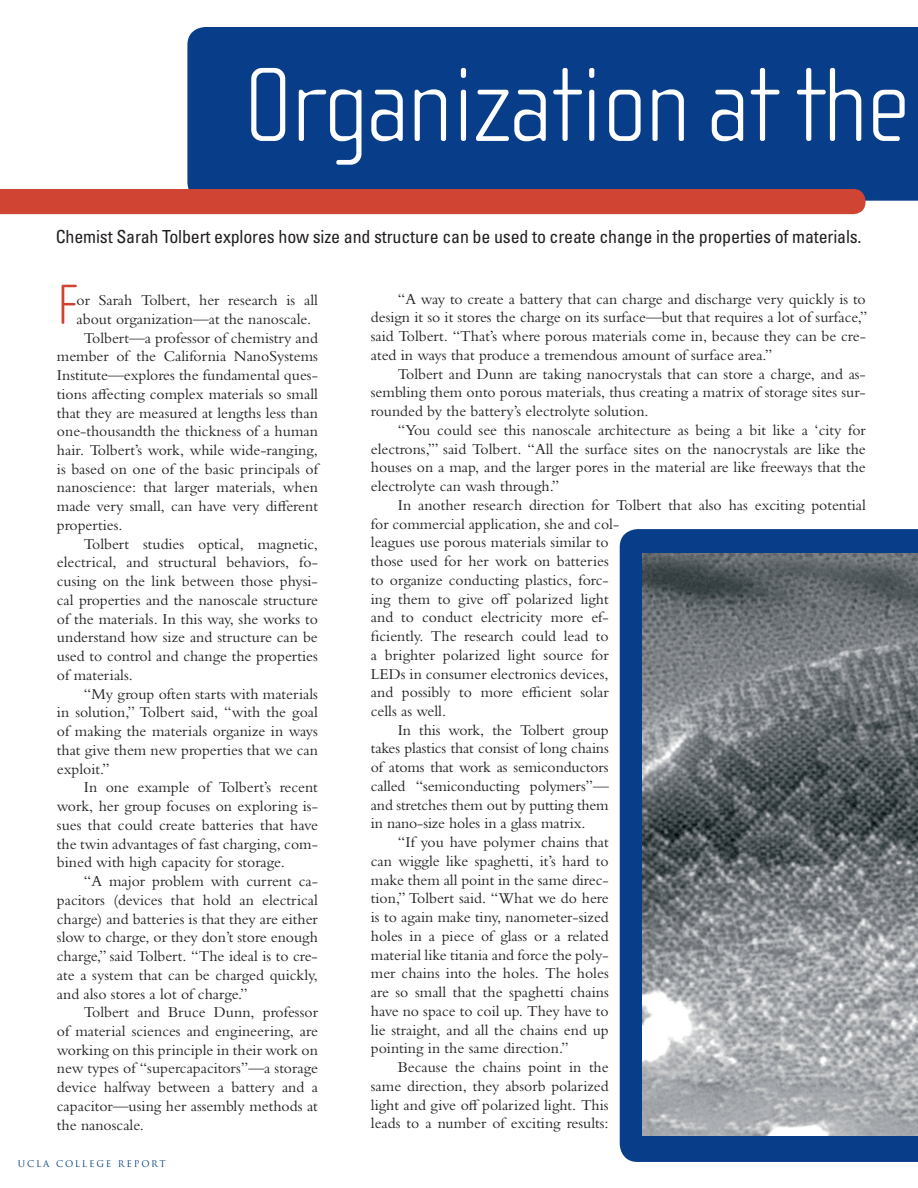
<style>
.page{position:relative;width:918px;height:1188px;background:#fff}
.page>*{position:absolute;margin:0;border:0;box-sizing:border-box;transform-origin:0 0}
.t1{font:100 108px "Cholla Sans";letter-spacing:-.02em;color:#fff}
.t2{font:100 57.9px "Cholla Sans";color:#d04433}
.t3{font:condensed 18px "Univers";letter-spacing:-.01em;color:#231f20}
.t4{font:15.75px/18.8px "Bembo MT Std";color:#231f20;text-align:justify}
.t5{font:9px "Trajan";letter-spacing:.2em;color:#013d7d}
</style>
<div class="page">
<div style="left:620px;top:529px;width:298px;height:633px;background:#083e89"></div>
<div style="left:187px;top:27px;width:731px;height:174px;background:#083e89"></div>
<div style="left:0;top:189px;width:866px;height:25px;background:#d04433"></div>
<img style="left:643px;top:554px;width:275px;height:581px">
<h1 class="t1" style="left:243px;top:46px;width:668px">Organization at the</h1>
<p class="t3" style="left:56px;top:225px;width:807px">Chemist Sarah Tolbert explores how size and structure can be used to create change in the properties of materials.</p>
<h2 class="t2" style="left:57px;top:273px;width:22px">F</h2>
<p class="t4" style="left:77px;top:290px;width:243px">or Sarah Tolbert, her research is all</p>
<p class="t4" style="left:77px;top:309px;width:236px">about organization—at the nanoscale.</p>
<p class="t4" style="left:84px;top:328px;width:235px">Tolbert—a professor of chemistry and</p>
<p class="t4" style="left:57px;top:347px;width:262px">member of the California NanoSystems</p>
<p class="t4" style="left:57px;top:365px;width:263px">Institute—explores the fundamental ques-</p>
<p class="t4" style="left:57px;top:384px;width:262px">tions affecting complex materials so small</p>
<p class="t4" style="left:57px;top:403px;width:262px">that they are measured at lengths less than</p>
<p class="t4" style="left:57px;top:422px;width:262px">one-thousandth the thickness of a human</p>
<p class="t4" style="left:57px;top:440px;width:262px">hair. Tolbert’s work, while wide-ranging,</p>
<p class="t4" style="left:57px;top:459px;width:263px">is based on one of the basic principals of</p>
<p class="t4" style="left:57px;top:478px;width:263px">nanoscience: that larger materials, when</p>
<p class="t4" style="left:57px;top:497px;width:263px">made very small, can have very different</p>
<p class="t4" style="left:57px;top:515px;width:67px">properties.</p>
<p class="t4" style="left:84px;top:534px;width:236px">Tolbert studies optical, magnetic,</p>
<p class="t4" style="left:57px;top:553px;width:262px">electrical, and structural behaviors, fo-</p>
<p class="t4" style="left:57px;top:572px;width:262px">cusing on the link between those physi-</p>
<p class="t4" style="left:57px;top:590px;width:262px">cal properties and the nanoscale structure</p>
<p class="t4" style="left:57px;top:609px;width:263px">of the materials. In this way, she works to</p>
<p class="t4" style="left:57px;top:628px;width:262px">understand how size and structure can be</p>
<p class="t4" style="left:57px;top:647px;width:262px">used to control and change the properties</p>
<p class="t4" style="left:57px;top:665px;width:77px">of materials.</p>
<p class="t4" style="left:84px;top:684px;width:235px">“My group often starts with materials</p>
<p class="t4" style="left:57px;top:703px;width:262px">in solution,” Tolbert said, “with the goal</p>
<p class="t4" style="left:57px;top:722px;width:262px">of making the materials organize in ways</p>
<p class="t4" style="left:57px;top:740px;width:262px">that give them new properties that we can</p>
<p class="t4" style="left:57px;top:759px;width:54px">exploit.”</p>
<p class="t4" style="left:84px;top:778px;width:235px">In one example of Tolbert’s recent</p>
<p class="t4" style="left:57px;top:797px;width:262px">work, her group focuses on exploring is-</p>
<p class="t4" style="left:57px;top:815px;width:263px">sues that could create batteries that have</p>
<p class="t4" style="left:57px;top:834px;width:263px">the twin advantages of fast charging, com-</p>
<p class="t4" style="left:57px;top:853px;width:229px">bined with high capacity for storage.</p>
<p class="t4" style="left:84px;top:871px;width:236px">“A major problem with current ca-</p>
<p class="t4" style="left:57px;top:890px;width:263px">pacitors (devices that hold an electrical</p>
<p class="t4" style="left:57px;top:909px;width:262px">charge) and batteries is that they are either</p>
<p class="t4" style="left:57px;top:928px;width:262px">slow to charge, or they don’t store enough</p>
<p class="t4" style="left:57px;top:946px;width:262px">charge,” said Tolbert. “The ideal is to cre-</p>
<p class="t4" style="left:57px;top:965px;width:262px">ate a system that can be charged quickly,</p>
<p class="t4" style="left:57px;top:984px;width:192px">and also stores a lot of charge.”</p>
<p class="t4" style="left:84px;top:1003px;width:236px">Tolbert and Bruce Dunn, professor</p>
<p class="t4" style="left:57px;top:1021px;width:262px">of material sciences and engineering, are</p>
<p class="t4" style="left:57px;top:1040px;width:262px">working on this principle in their work on</p>
<p class="t4" style="left:57px;top:1059px;width:263px">new types of “supercapacitors”—a storage</p>
<p class="t4" style="left:57px;top:1078px;width:262px">device halfway between a battery and a</p>
<p class="t4" style="left:57px;top:1096px;width:262px">capacitor—using her assembly methods at</p>
<p class="t4" style="left:57px;top:1115px;width:88px">the nanoscale.</p>
<p class="t5" style="left:18px;top:1159px;width:149px">UCLA COLLEGE REPORT</p>
<p class="t4" style="left:371px;top:289px;width:498px;text-indent:27px">“A way to create a battery that can charge and discharge very quickly is to design it so it stores the charge on its surface—but that requires a lot of surface,” said Tolbert. “That’s where porous materials come in, because they can be cre&shy;ated in ways that produce a tremendous amount of surface area.”</p>
<p class="t4" style="left:371px;top:364px;width:497px;text-indent:27px">Tolbert and Dunn are taking nanocrystals that can store a charge, and as&shy;sembling them onto porous materials, thus creating a matrix of storage sites sur&shy;rounded by the battery’s electrolyte solution.</p>
<p class="t4" style="left:371px;top:420px;width:496px;text-indent:27px">“You could see this nanoscale architecture as being a bit like a ‘city for electrons,’” said Tolbert. “All the surface sites on the nanocrystals are like the houses on a map, and the larger pores in the material are like freeways that the electrolyte can wash through.”</p>
<p class="t4" style="left:398px;top:495px;width:469px">In another research direction for Tolbert that also has exciting potential</p>
<p class="t4" style="left:371px;top:514px;width:250px">for commercial application, she and col-</p>
<p class="t4" style="left:371px;top:533px;width:239px">leagues use porous materials similar to</p>
<p class="t4" style="left:371px;top:551px;width:239px">those used for her work on batteries</p>
<p class="t4" style="left:371px;top:570px;width:239px">to organize conducting plastics, forc-</p>
<p class="t4" style="left:371px;top:589px;width:239px">ing them to give off polarized light</p>
<p class="t4" style="left:371px;top:608px;width:239px">and to conduct electricity more ef-</p>
<p class="t4" style="left:371px;top:626px;width:239px">ficiently. The research could lead to</p>
<p class="t4" style="left:371px;top:645px;width:239px">a brighter polarized light source for</p>
<p class="t4" style="left:371px;top:664px;width:239px">LEDs in consumer electronics devices,</p>
<p class="t4" style="left:371px;top:683px;width:239px">and possibly to more efficient solar</p>
<p class="t4" style="left:371px;top:701px;width:77px">cells as well.</p>
<p class="t4" style="left:398px;top:720px;width:212px">In this work, the Tolbert group</p>
<p class="t4" style="left:371px;top:739px;width:239px">takes plastics that consist of long chains</p>
<p class="t4" style="left:371px;top:758px;width:239px">of atoms that work as semiconductors</p>
<p class="t4" style="left:371px;top:776px;width:239px">called “semiconducting polymers”—</p>
<p class="t4" style="left:371px;top:795px;width:239px">and stretches them out by putting them</p>
<p class="t4" style="left:371px;top:814px;width:216px">in nano-size holes in a glass matrix.</p>
<p class="t4" style="left:398px;top:833px;width:212px">“If you have polymer chains that</p>
<p class="t4" style="left:371px;top:851px;width:239px">can wiggle like spaghetti, it’s hard to</p>
<p class="t4" style="left:371px;top:870px;width:239px">make them all point in the same direc-</p>
<p class="t4" style="left:371px;top:889px;width:239px">tion,” Tolbert said. “What we do here</p>
<p class="t4" style="left:371px;top:908px;width:239px">is to again make tiny, nanometer-sized</p>
<p class="t4" style="left:371px;top:926px;width:239px">holes in a piece of glass or a related</p>
<p class="t4" style="left:371px;top:945px;width:239px">material like titania and force the poly-</p>
<p class="t4" style="left:371px;top:964px;width:239px">mer chains into the holes. The holes</p>
<p class="t4" style="left:371px;top:983px;width:239px">are so small that the spaghetti chains</p>
<p class="t4" style="left:371px;top:1001px;width:239px">have no space to coil up. They have to</p>
<p class="t4" style="left:371px;top:1020px;width:239px">lie straight, and all the chains end up</p>
<p class="t4" style="left:371px;top:1039px;width:199px">pointing in the same direction.”</p>
<p class="t4" style="left:398px;top:1058px;width:212px">Because the chains point in the</p>
<p class="t4" style="left:371px;top:1076px;width:239px">same direction, they absorb polarized</p>
<p class="t4" style="left:371px;top:1095px;width:239px">light and give off polarized light. This</p>
<p class="t4" style="left:371px;top:1114px;width:239px">leads to a number of exciting results:</p>
</div>
